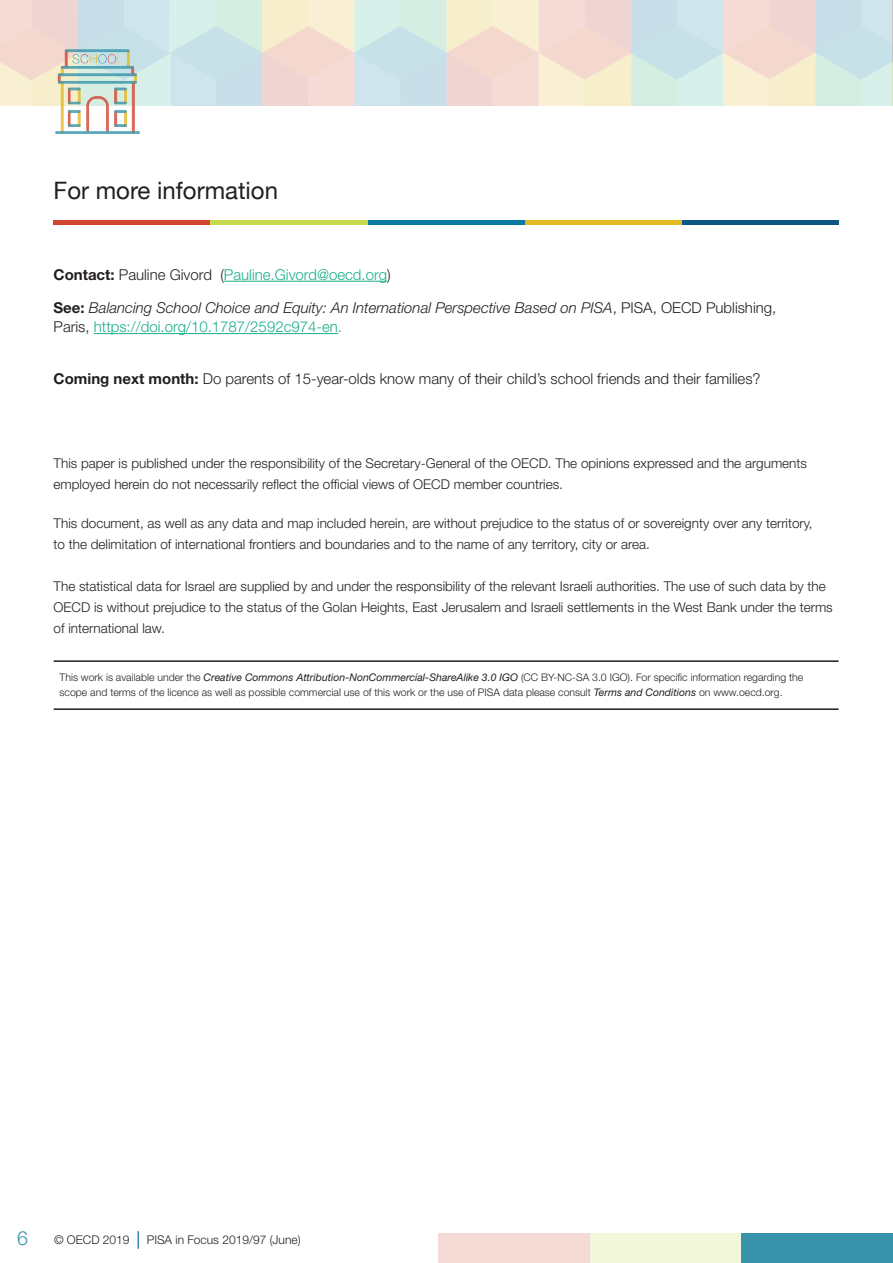
<style>
.page{position:relative;width:893px;height:1263px;background:#fff}
.page>*{position:absolute;margin:0;border:0;box-sizing:border-box;transform-origin:0 0}
.t1{font:24px "Helvetica Neue";color:#231f20}
.t2{font:300 19.5px "Helvetica Neue LT Std";color:#3894aa}
.t3{font:italic 300 15px/18.8px "Helvetica Neue LT Std";color:#231f20}
.t4{font:300 15px "Helvetica Neue LT Std";color:#231f20}
.t5{font:300 15px "Helvetica Neue LT Std";color:#1aaf89}
.t6{font:300 13.5px/21px "Helvetica Neue LT Std";color:#231f20}
.t7{font:300 12px "Helvetica Neue LT Std";color:#231f20}
.t8{font:300 10.5px/15px "Helvetica Neue LT Std";color:#231f20}
.s1{font-weight:700;color:#231f20}
.s2{color:#231f20}
.s3{font-weight:700;font-style:normal}
.s4{font-style:normal}
.s5{font-style:normal;color:#1aaf89}
.s6{font-weight:700}
.s7{font-weight:400;font-style:italic}
</style>
<div class="page">
<div style="left:438px;top:1233px;width:151px;height:30px;background:#f6dad6"></div>
<div style="left:589px;top:1233px;width:152px;height:30px;background:#f3f7dc"></div>
<div style="left:741px;top:1233px;width:152px;height:30px;background:#3894aa"></div>
<hr style="left:892px;top:1233px;width:1px;height:30px;background:#e6ba21">
<img style="left:0;top:0;width:893px;height:105px">
<svg style="left:137px;top:1231px;width:2px;height:18px"></svg>
<img style="left:54px;top:48px;width:87px;height:86px">
<hr style="left:54px;top:220px;width:157px;height:4px;background:#d24631">
<hr style="left:211px;top:220px;width:157px;height:4px;background:#c7d94e">
<hr style="left:368px;top:220px;width:157px;height:4px;background:#0c79a2">
<hr style="left:525px;top:220px;width:157px;height:4px;background:#e3ba23">
<hr style="left:682px;top:220px;width:157px;height:4px;background:#0c5783">
<hr style="left:224px;top:281px;width:163px;height:1px;background:#1aaf89">
<hr style="left:94px;top:333px;width:244px;height:1px;background:#1aaf89">
<hr style="left:54px;top:660px;width:785px;height:2px;background:#231f20">
<hr style="left:54px;top:708px;width:785px;height:2px;background:#231f20">
<h1 class="t1" style="left:54px;top:173px;width:226px">For more information</h1>
<p class="t5" style="left:54px;top:265px;width:339px"><span class="s1">Contact:</span> <span class="s2">Pauline Givord (</span>Pauline.Givord@oecd.org<span class="s2">)</span></p>
<p class="t3" style="left:54px;top:298px;width:724px"><span class="s3">See:</span> Balancing School Choice and Equity: An International Perspective Based on PISA<span class="s4">, PISA, OECD Publishing,<br>Paris,</span> <span class="s5">https://doi.org/10.1787/2592c974-en.</span></p>
<p class="t4" style="left:54px;top:370px;width:709px"><span class="s6">Coming next month:</span> Do parents of 15-year-olds know many of their child’s school friends and their families?</p>
<p class="t6" style="left:54px;top:453px;width:755px">This paper is published under the responsibility of the Secretary-General of the OECD. The opinions expressed and the arguments employed herein do not necessarily reflect the official views of OECD member countries.</p>
<p class="t6" style="left:54px;top:513px;width:760px">This document, as well as any data and map included herein, are without prejudice to the status of or sovereignty over any territory, to the delimitation of international frontiers and boundaries and to the name of any territory, city or area.</p>
<p class="t6" style="left:54px;top:576px;width:781px">The statistical data for Israel are supplied by and under the responsibility of the relevant Israeli authorities. The use of such data by the<br>OECD is without prejudice to the status of the Golan Heights, East Jerusalem and Israeli settlements in the West Bank under the terms of international law.</p>
<p class="t8" style="left:60px;top:670px;width:745px">This work is available under the <span class="s7">Creative Commons Attribution-NonCommercial-ShareAlike 3.0 IGO</span> (CC BY-NC-SA 3.0 IGO). For specific information regarding the scope and terms of the licence as well as possible commercial use of this work or the use of PISA data please consult <span class="s7">Terms and Conditions</span> on www.oecd.org.</p>
<h2 class="t2" style="left:17px;top:1226px;width:12px">6</h2>
<p class="t7" style="left:54px;top:1233px;width:77px">© OECD 2019</p>
<p class="t7" style="left:147px;top:1233px;width:155px">PISA in Focus 2019/97 (June)</p>
</div>
